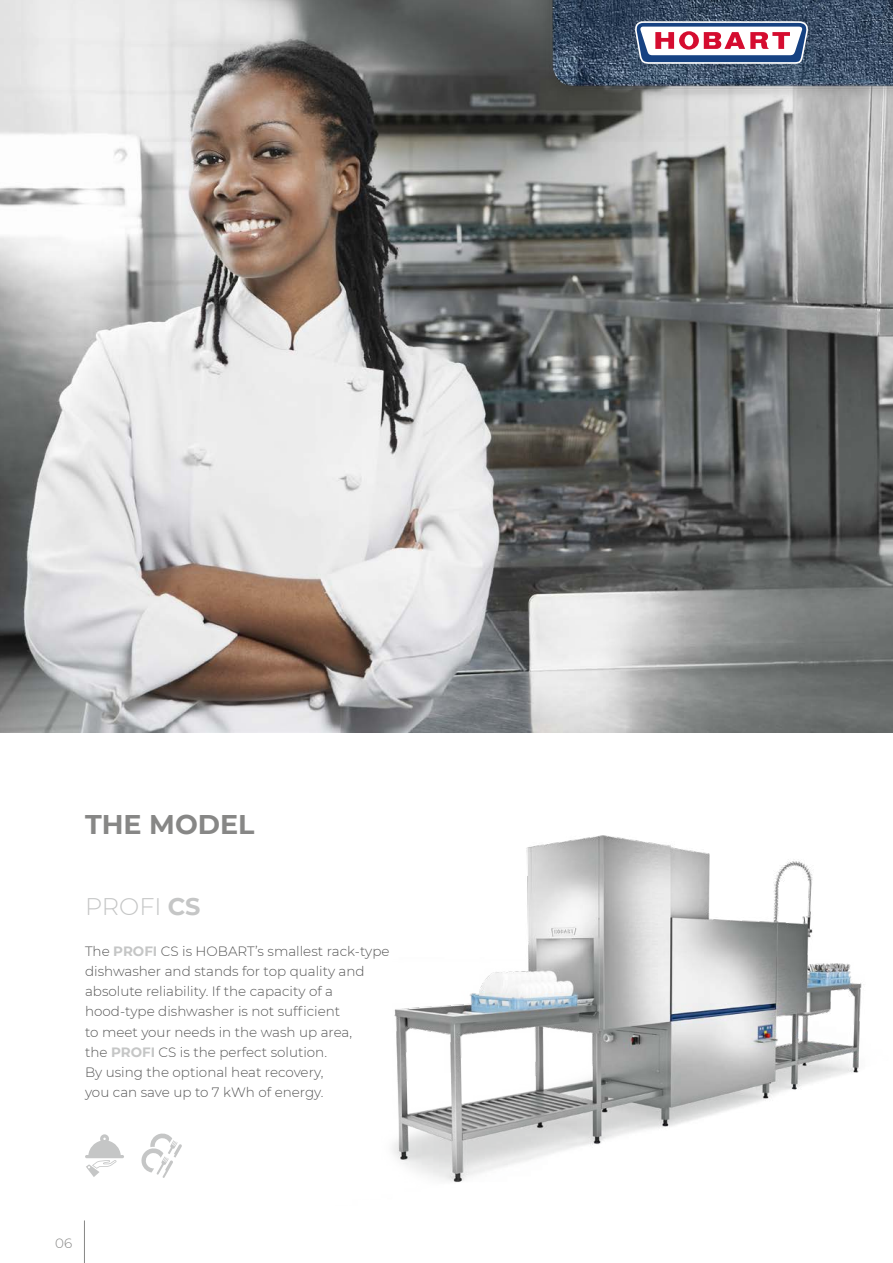
<style>
.page{position:relative;width:893px;height:1263px;background:#fff}
.page>*{position:absolute;margin:0;border:0;box-sizing:border-box;transform-origin:0 0}
.t1{font:700 27px "Montserrat";color:#878786}
.t2{font:300 24px "Montserrat";color:#c5c6c6}
.t3{font:300 13.5px/20.2px "Montserrat";color:#565656}
.t4{font:300 13.5px "Montserrat";color:#878786}
.s1{font-weight:700}
.s2{font-weight:700;color:#c5c6c6}
</style>
<div class="page">
<hr style="left:84px;top:1220px;width:1px;height:43px;background:#878786">
<img style="left:393px;top:835px;width:469px;height:348px">
<img style="left:0;top:0;width:893px;height:733px">
<svg style="left:85px;top:1134px;width:39px;height:43px"></svg>
<svg style="left:141px;top:1133px;width:41px;height:45px"></svg>
<img style="left:470px;top:0;width:423px;height:123px">
<svg style="left:635px;top:21px;width:173px;height:43px"></svg>
<h1 class="t1" style="left:85px;top:805px;width:171px">THE MODEL</h1>
<h2 class="t2" style="left:85px;top:890px;width:117px">PROFI <span class="s1">CS</span></h2>
<p class="t3" style="left:85px;top:940px;width:306px">The <span class="s2">PROFI</span> CS is HOBART’s smallest rack-type dishwasher and stands for top quality and absolute reliability. If the capacity of a hood-type dishwasher is not sufficient<br>to meet your needs in the wash up area,<br>the <span class="s2">PROFI</span> CS is the perfect solution.<br>By using the optional heat recovery,<br>you can save up to 7 kWh of energy.</p>
<p class="t4" style="left:55px;top:1234px;width:19px">06</p>
</div>
